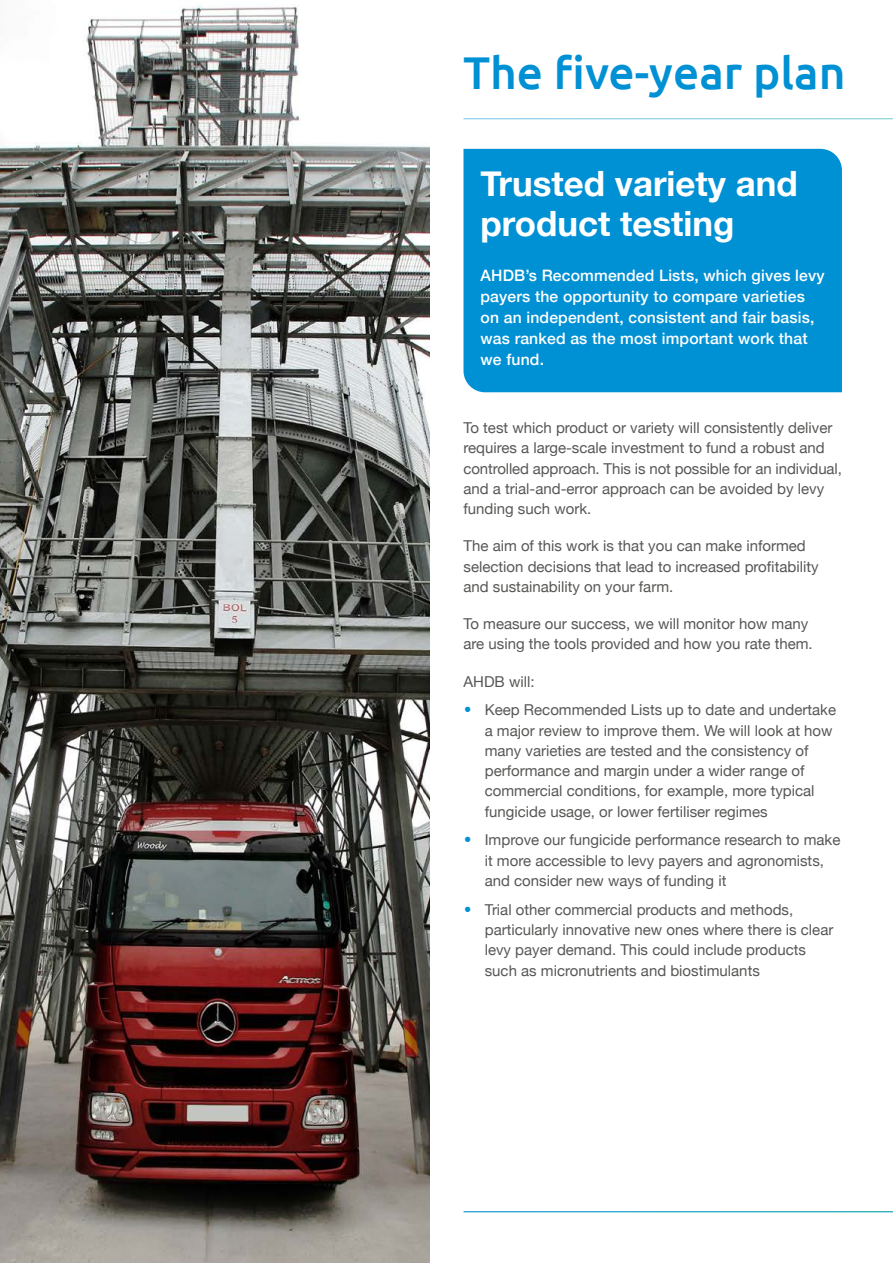
<style>
.page{position:relative;width:893px;height:1263px;background:#fff}
.page>*{position:absolute;margin:0;border:0;box-sizing:border-box;transform-origin:0 0}
.SECTION_TITLES___DTF{font:500 45.9px "Ubuntu";color:#0090d4}
.THEMES_-_TITLES___DT{font:700 34.8px/40.5px "Helvetica Neue";color:#fff}
.THEMES_-_INTRO__DTFF{font:500 15.75px/21px "Helvetica Neue";letter-spacing:.01em;color:#fff}
.MAIN_BODY__DTFF{font:15px/20.2px "Helvetica Neue";color:#575756}
.MAIN_-_BEFORE_BULLET{font:15px "Helvetica Neue";color:#575756}
.s1{font-weight:700;font-size:24px;color:#0090d4}
</style>
<div class="page">
<div style="left:463px;top:149px;width:379px;height:243px;background:#0090d4"></div>
<img style="left:0;top:5px;width:429px;height:1258px">
<p class="SECTION_TITLES___DTF" style="left:463px;top:43px;width:384px">The five-year plan</p>
<p class="THEMES_-_TITLES___DT" style="left:480px;top:164px;width:319px">Trusted variety and product testing</p>
<p class="THEMES_-_INTRO__DTFF" style="left:480px;top:264px;width:346px">AHDB’s Recommended Lists, which gives levy payers the opportunity to compare varieties on an independent, consistent and fair basis, was ranked as the most important work that we fund.</p>
<p class="MAIN_BODY__DTFF" style="left:463px;top:419px;width:380px">To test which product or variety will consistently deliver requires a large-scale investment to fund a robust and controlled approach. This is not possible for an individual, and a trial-and-error approach can be avoided by levy funding such work.</p>
<p class="MAIN_BODY__DTFF" style="left:463px;top:537px;width:357px">The aim of this work is that you can make informed selection decisions that lead to increased profitability and sustainability on your farm.</p>
<p class="MAIN_BODY__DTFF" style="left:463px;top:615px;width:351px">To measure our success, we will monitor how many are using the tools provided and how you rate them.</p>
<p class="MAIN_-_BEFORE_BULLET" style="left:463px;top:670px;width:73px">AHDB will:</p>
<p class="MAIN_BODY__DTFF" style="left:485px;top:701px;width:353px;text-indent:-21px"><span class="s1">•</span> Keep Recommended Lists up to date and undertake a major review to improve them. We will look at how many varieties are tested and the consistency of performance and margin under a wider range of commercial conditions, for example, more typical fungicide usage, or lower fertiliser regimes</p>
<p class="MAIN_BODY__DTFF" style="left:485px;top:831px;width:357px;text-indent:-21px"><span class="s1">•</span> Improve our fungicide performance research to make it more accessible to levy payers and agronomists, and consider new ways of funding it</p>
<p class="MAIN_BODY__DTFF" style="left:485px;top:900px;width:350px;text-indent:-21px"><span class="s1">•</span> Trial other commercial products and methods, particularly innovative new ones where there is clear levy payer demand. This could include products such as micronutrients and biostimulants</p>
</div>
